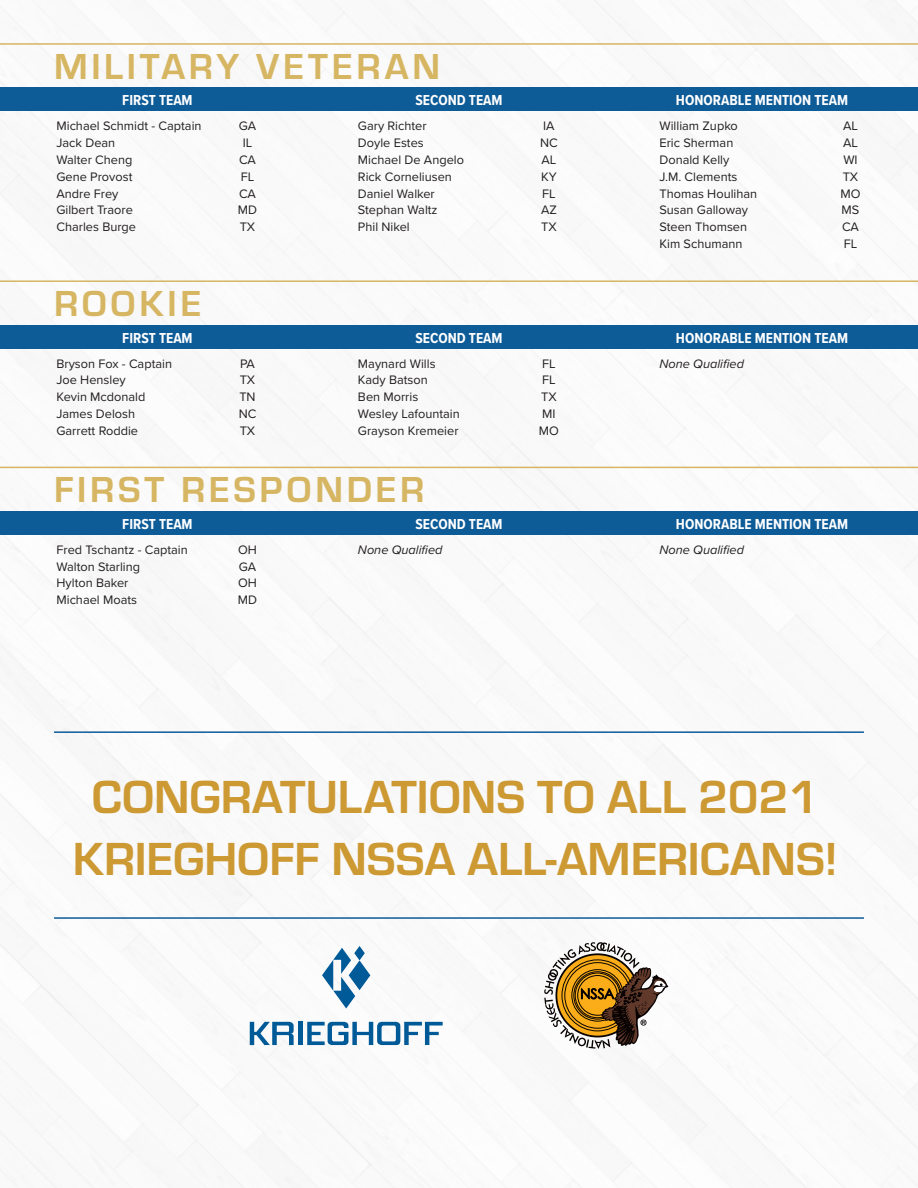
<style>
.page{position:relative;width:918px;height:1188px;background:#fff}
.page>*{position:absolute;margin:0;border:0;box-sizing:border-box;transform-origin:0 0}
.t1{font:700 48.15px "Eurostile";color:#c93}
.Paragraph_Style_1{font:700 37.5px "Eurostile";letter-spacing:.1em;color:#d6b662}
.Paragraph_Style_1-2{font:700 15px "Proxima Nova Cond";color:#fff}
.Paragraph_Style_1-3{font:12.75px "Proxima Nova";color:#231f20}
.Paragraph_Style_1-4{font:italic 12.75px "Proxima Nova";color:#231f20}
</style>
<div class="page">
<img style="left:0;top:0;width:918px;height:1188px">
<div style="left:0;top:88px;width:918px;height:23px;background:#0d5b97"></div>
<div style="left:0;top:325px;width:918px;height:24px;background:#0d5b97"></div>
<div style="left:0;top:511px;width:918px;height:24px;background:#0d5b97"></div>
<hr style="left:0;top:43px;width:918px;height:2px;background:#d6b662">
<hr style="left:0;top:280px;width:918px;height:2px;background:#d6b662">
<hr style="left:0;top:467px;width:918px;height:1px;background:#d6b662">
<hr style="left:54px;top:731px;width:810px;height:2px;background:#0d5b97">
<hr style="left:54px;top:917px;width:810px;height:2px;background:#0d5b97">
<hr style="left:298px;top:1022px;width:4px;height:23px;background:#005a97">
<svg style="left:250px;top:1022px;width:44px;height:23px"></svg>
<svg style="left:307px;top:1022px;width:136px;height:23px"></svg>
<svg style="left:322px;top:946px;width:48px;height:62px"></svg>
<svg style="left:544px;top:942px;width:124px;height:107px"></svg>
<p class="Paragraph_Style_1" style="left:54px;top:39px;width:387px">MILITARY VETERAN</p>
<p class="Paragraph_Style_1-2" style="left:122px;top:89px;width:72px">FIRST TEAM</p>
<p class="Paragraph_Style_1-2" style="left:415px;top:89px;width:89px">SECOND TEAM</p>
<p class="Paragraph_Style_1-2" style="left:676px;top:89px;width:174px">HONORABLE MENTION TEAM</p>
<p class="Paragraph_Style_1-3" style="left:56px;top:116px;width:147px">Michael Schmidt - Captain</p>
<p class="Paragraph_Style_1-3" style="left:239px;top:116px;width:19px">GA</p>
<p class="Paragraph_Style_1-3" style="left:56px;top:133px;width:60px">Jack Dean</p>
<p class="Paragraph_Style_1-3" style="left:243px;top:133px;width:11px">IL</p>
<p class="Paragraph_Style_1-3" style="left:56px;top:150px;width:77px">Walter Cheng</p>
<p class="Paragraph_Style_1-3" style="left:239px;top:150px;width:18px">CA</p>
<p class="Paragraph_Style_1-3" style="left:56px;top:167px;width:77px">Gene Provost</p>
<p class="Paragraph_Style_1-3" style="left:241px;top:167px;width:15px">FL</p>
<p class="Paragraph_Style_1-3" style="left:56px;top:184px;width:64px">Andre Frey</p>
<p class="Paragraph_Style_1-3" style="left:239px;top:184px;width:18px">CA</p>
<p class="Paragraph_Style_1-3" style="left:56px;top:201px;width:78px">Gilbert Traore</p>
<p class="Paragraph_Style_1-3" style="left:238px;top:201px;width:21px">MD</p>
<p class="Paragraph_Style_1-3" style="left:56px;top:217px;width:81px">Charles Burge</p>
<p class="Paragraph_Style_1-3" style="left:240px;top:217px;width:17px">TX</p>
<p class="Paragraph_Style_1-3" style="left:358px;top:116px;width:70px">Gary Richter</p>
<p class="Paragraph_Style_1-3" style="left:543px;top:116px;width:13px">IA</p>
<p class="Paragraph_Style_1-3" style="left:358px;top:133px;width:67px">Doyle Estes</p>
<p class="Paragraph_Style_1-3" style="left:540px;top:133px;width:19px">NC</p>
<p class="Paragraph_Style_1-3" style="left:358px;top:150px;width:108px">Michael De Angelo</p>
<p class="Paragraph_Style_1-3" style="left:542px;top:150px;width:16px">AL</p>
<p class="Paragraph_Style_1-3" style="left:358px;top:167px;width:95px">Rick Corneliusen</p>
<p class="Paragraph_Style_1-3" style="left:541px;top:167px;width:17px">KY</p>
<p class="Paragraph_Style_1-3" style="left:358px;top:184px;width:78px">Daniel Walker</p>
<p class="Paragraph_Style_1-3" style="left:542px;top:184px;width:15px">FL</p>
<p class="Paragraph_Style_1-3" style="left:358px;top:201px;width:81px">Stephan Waltz</p>
<p class="Paragraph_Style_1-3" style="left:541px;top:201px;width:17px">AZ</p>
<p class="Paragraph_Style_1-3" style="left:358px;top:217px;width:53px">Phil Nikel</p>
<p class="Paragraph_Style_1-3" style="left:541px;top:217px;width:17px">TX</p>
<p class="Paragraph_Style_1-3" style="left:659px;top:116px;width:80px">William Zupko</p>
<p class="Paragraph_Style_1-3" style="left:843px;top:116px;width:16px">AL</p>
<p class="Paragraph_Style_1-3" style="left:659px;top:133px;width:75px">Eric Sherman</p>
<p class="Paragraph_Style_1-3" style="left:843px;top:133px;width:16px">AL</p>
<p class="Paragraph_Style_1-3" style="left:659px;top:150px;width:71px">Donald Kelly</p>
<p class="Paragraph_Style_1-3" style="left:843px;top:150px;width:16px">WI</p>
<p class="Paragraph_Style_1-3" style="left:659px;top:167px;width:79px">J.M. Clements</p>
<p class="Paragraph_Style_1-3" style="left:843px;top:167px;width:17px">TX</p>
<p class="Paragraph_Style_1-3" style="left:659px;top:184px;width:99px">Thomas Houlihan</p>
<p class="Paragraph_Style_1-3" style="left:840px;top:184px;width:22px">MO</p>
<p class="Paragraph_Style_1-3" style="left:659px;top:201px;width:90px">Susan Galloway</p>
<p class="Paragraph_Style_1-3" style="left:842px;top:201px;width:19px">MS</p>
<p class="Paragraph_Style_1-3" style="left:659px;top:217px;width:89px">Steen Thomsen</p>
<p class="Paragraph_Style_1-3" style="left:842px;top:217px;width:18px">CA</p>
<p class="Paragraph_Style_1-3" style="left:659px;top:234px;width:85px">Kim Schumann</p>
<p class="Paragraph_Style_1-3" style="left:844px;top:234px;width:15px">FL</p>
<p class="Paragraph_Style_1" style="left:54px;top:277px;width:149px">ROOKIE</p>
<p class="Paragraph_Style_1-2" style="left:122px;top:327px;width:72px">FIRST TEAM</p>
<p class="Paragraph_Style_1-2" style="left:415px;top:327px;width:89px">SECOND TEAM</p>
<p class="Paragraph_Style_1-2" style="left:676px;top:327px;width:174px">HONORABLE MENTION TEAM</p>
<p class="Paragraph_Style_1-3" style="left:56px;top:354px;width:117px">Bryson Fox - Captain</p>
<p class="Paragraph_Style_1-3" style="left:240px;top:354px;width:16px">PA</p>
<p class="Paragraph_Style_1-3" style="left:56px;top:371px;width:71px">Joe Hensley</p>
<p class="Paragraph_Style_1-3" style="left:240px;top:371px;width:17px">TX</p>
<p class="Paragraph_Style_1-3" style="left:56px;top:387px;width:91px">Kevin Mcdonald</p>
<p class="Paragraph_Style_1-3" style="left:239px;top:387px;width:18px">TN</p>
<p class="Paragraph_Style_1-3" style="left:56px;top:404px;width:80px">James Delosh</p>
<p class="Paragraph_Style_1-3" style="left:239px;top:404px;width:19px">NC</p>
<p class="Paragraph_Style_1-3" style="left:56px;top:421px;width:83px">Garrett Roddie</p>
<p class="Paragraph_Style_1-3" style="left:240px;top:421px;width:17px">TX</p>
<p class="Paragraph_Style_1-3" style="left:358px;top:354px;width:79px">Maynard Wills</p>
<p class="Paragraph_Style_1-3" style="left:542px;top:354px;width:15px">FL</p>
<p class="Paragraph_Style_1-3" style="left:358px;top:371px;width:71px">Kady Batson</p>
<p class="Paragraph_Style_1-3" style="left:542px;top:371px;width:15px">FL</p>
<p class="Paragraph_Style_1-3" style="left:358px;top:387px;width:62px">Ben Morris</p>
<p class="Paragraph_Style_1-3" style="left:541px;top:387px;width:17px">TX</p>
<p class="Paragraph_Style_1-3" style="left:358px;top:404px;width:103px">Wesley Lafountain</p>
<p class="Paragraph_Style_1-3" style="left:542px;top:404px;width:15px">MI</p>
<p class="Paragraph_Style_1-3" style="left:358px;top:421px;width:102px">Grayson Kremeier</p>
<p class="Paragraph_Style_1-3" style="left:539px;top:421px;width:22px">MO</p>
<p class="Paragraph_Style_1-4" style="left:659px;top:354px;width:86px">None Qualified</p>
<p class="Paragraph_Style_1" style="left:54px;top:463px;width:372px">FIRST RESPONDER</p>
<p class="Paragraph_Style_1-2" style="left:122px;top:513px;width:72px">FIRST TEAM</p>
<p class="Paragraph_Style_1-2" style="left:415px;top:513px;width:89px">SECOND TEAM</p>
<p class="Paragraph_Style_1-2" style="left:676px;top:513px;width:174px">HONORABLE MENTION TEAM</p>
<p class="Paragraph_Style_1-3" style="left:56px;top:540px;width:133px">Fred Tschantz - Captain</p>
<p class="Paragraph_Style_1-3" style="left:238px;top:540px;width:20px">OH</p>
<p class="Paragraph_Style_1-3" style="left:56px;top:557px;width:85px">Walton Starling</p>
<p class="Paragraph_Style_1-3" style="left:239px;top:557px;width:19px">GA</p>
<p class="Paragraph_Style_1-3" style="left:56px;top:574px;width:73px">Hylton Baker</p>
<p class="Paragraph_Style_1-3" style="left:238px;top:574px;width:20px">OH</p>
<p class="Paragraph_Style_1-3" style="left:56px;top:590px;width:82px">Michael Moats</p>
<p class="Paragraph_Style_1-3" style="left:238px;top:590px;width:21px">MD</p>
<p class="Paragraph_Style_1-4" style="left:358px;top:540px;width:86px">None Qualified</p>
<p class="Paragraph_Style_1-4" style="left:659px;top:540px;width:86px">None Qualified</p>
<p class="t1" style="left:92px;top:763px;width:729px">CONGRATULATIONS TO ALL 2021</p>
<p class="t1" style="left:73px;top:824px;width:767px">KRIEGHOFF NSSA ALL-AMERICANS!</p>
</div>
